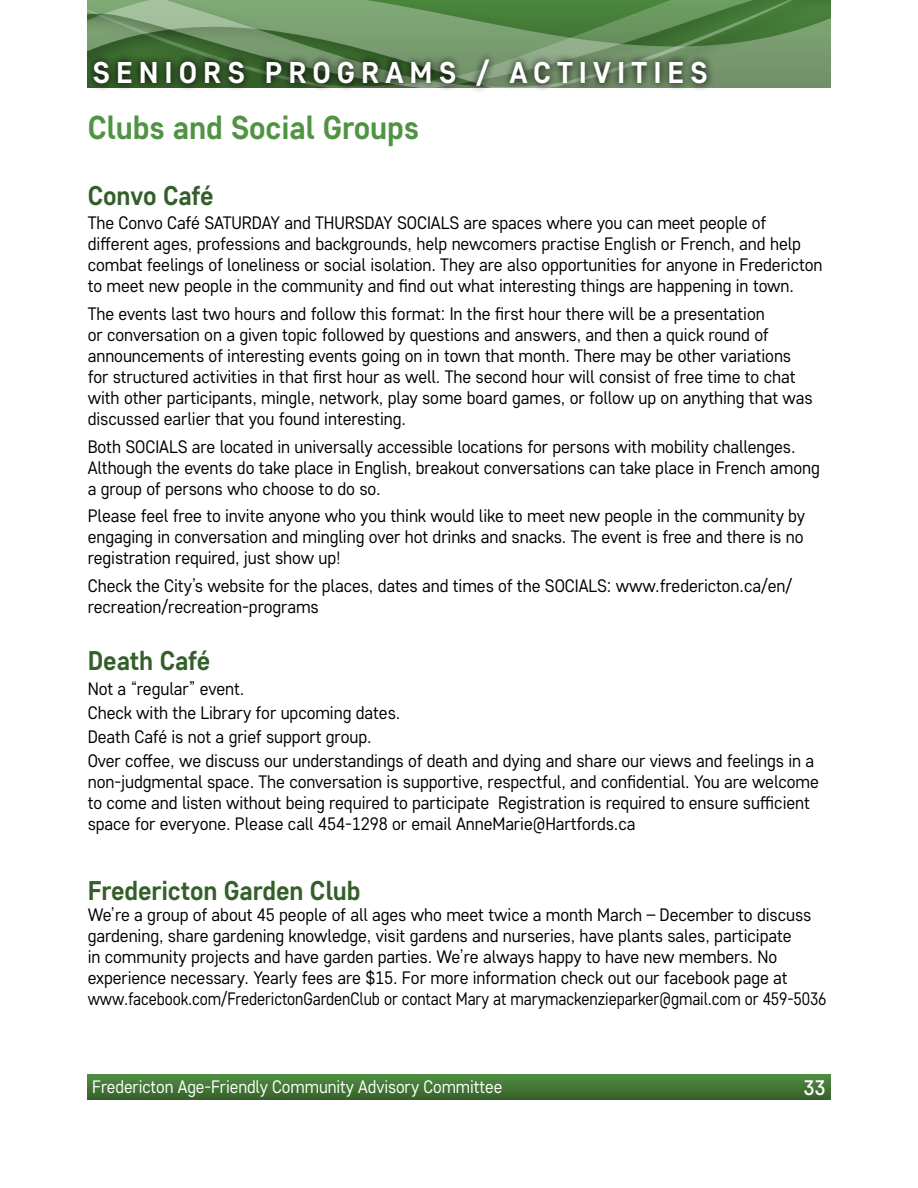
<style>
.page{position:relative;width:918px;height:1188px;background:#fff}
.page>*{position:absolute;margin:0;border:0;box-sizing:border-box;transform-origin:0 0}
.t1{font:700 33px "Core Sans D55";letter-spacing:-.005em;color:#509343;scale:.96 1}
.t2{font:700 30px "Core Sans D55";letter-spacing:.2em;color:#fff}
.t3{font:700 27px "Core Sans D55";letter-spacing:-.005em;color:#355f2a;scale:.96 1}
.t4{font:500 21px "Core Sans D45";color:#fff}
.t5{font:18px/21px "Core Sans D35";letter-spacing:-.005em;color:#000;scale:.96 1}
.t6{font:18px "Core Sans D35";letter-spacing:-.005em;color:#fff;scale:.94 1}
</style>
<div class="page">
<svg style="left:88px;top:0;width:742px;height:88px;background:#69925f"></svg>
<svg style="left:87px;top:52px;width:628px;height:39px;background:#587351"></svg>
<svg style="left:88px;top:1075px;width:742px;height:25px;background:#427635"></svg>
<h2 class="t2" style="left:93px;top:53px;width:617px">SENIORS PROGRAMS / ACTIVITIES</h2>
<h1 class="t1" style="left:88px;top:106px;width:347px">Clubs and Social Groups</h1>
<h3 class="t3" style="left:88px;top:178px;width:133px">Convo Café</h3>
<p class="t5" style="left:88px;top:212px;width:767px">The Convo Café SATURDAY and THURSDAY SOCIALS are spaces where you can meet people of different ages, professions and backgrounds, help newcomers practise English or French, and help combat feelings of loneliness or social isolation. They are also opportunities for anyone in Fredericton to meet new people in the community and find out what interesting things are happening in town.</p>
<p class="t5" style="left:88px;top:302px;width:757px">The events last two hours and follow this format: In the first hour there will be a presentation<br>or conversation on a given topic followed by questions and answers, and then a quick round of announcements of interesting events going on in town that month. There may be other variations for structured activities in that first hour as well. The second hour will consist of free time to chat with other participants, mingle, network, play some board games, or follow up on anything that was discussed earlier that you found interesting.</p>
<p class="t5" style="left:88px;top:435px;width:764px">Both SOCIALS are located in universally accessible locations for persons with mobility challenges.<br>Although the events do take place in English, breakout conversations can take place in French among a group of persons who choose to do so.</p>
<p class="t5" style="left:88px;top:505px;width:749px;text-align:justify">Please feel free to invite anyone who you think would like to meet new people in the community by engaging in conversation and mingling over hot drinks and snacks. The event is free and there is no registration required, just show up!</p>
<p class="t5" style="left:88px;top:575px;width:735px">Check the City’s website for the places, dates and times of the SOCIALS: www.fredericton.ca/en/ recreation/recreation-programs</p>
<h3 class="t3" style="left:88px;top:643px;width:129px">Death Café</h3>
<p class="t5" style="left:88px;top:676px;width:758px;line-height:24.3px">Not a “regular” event.<br>Check with the Library for upcoming dates.<br>Death Café is not a grief support group.<br>Over coffee, we discuss our understandings of death and dying and share our views and feelings in a</p>
<p class="t5" style="left:88px;top:771px;width:763px">non-judgmental space. The conversation is supportive, respectful, and confidential. You are welcome to come and listen without being required to participate Registration is required to ensure sufficient space for everyone. Please call 454-1298 or email AnneMarie@Hartfords.ca</p>
<h3 class="t3" style="left:88px;top:872px;width:286px">Fredericton Garden Club</h3>
<p class="t5" style="left:88px;top:903px;width:771px">We’re a group of about 45 people of all ages who meet twice a month March – December to discuss gardening, share gardening knowledge, visit gardens and nurseries, have plants sales, participate<br>in community projects and have garden parties. We’re always happy to have new members. No experience necessary. Yearly fees are $15. For more information check out our facebook page at www.facebook.com/FrederictonGardenClub or contact Mary at marymackenzieparker@gmail.com or 459-5036</p>
<p class="t6" style="left:92px;top:1076px;width:438px">Fredericton Age-Friendly Community Advisory Committee</p>
<p class="t4" style="left:803px;top:1074px;width:24px">33</p>
</div>
